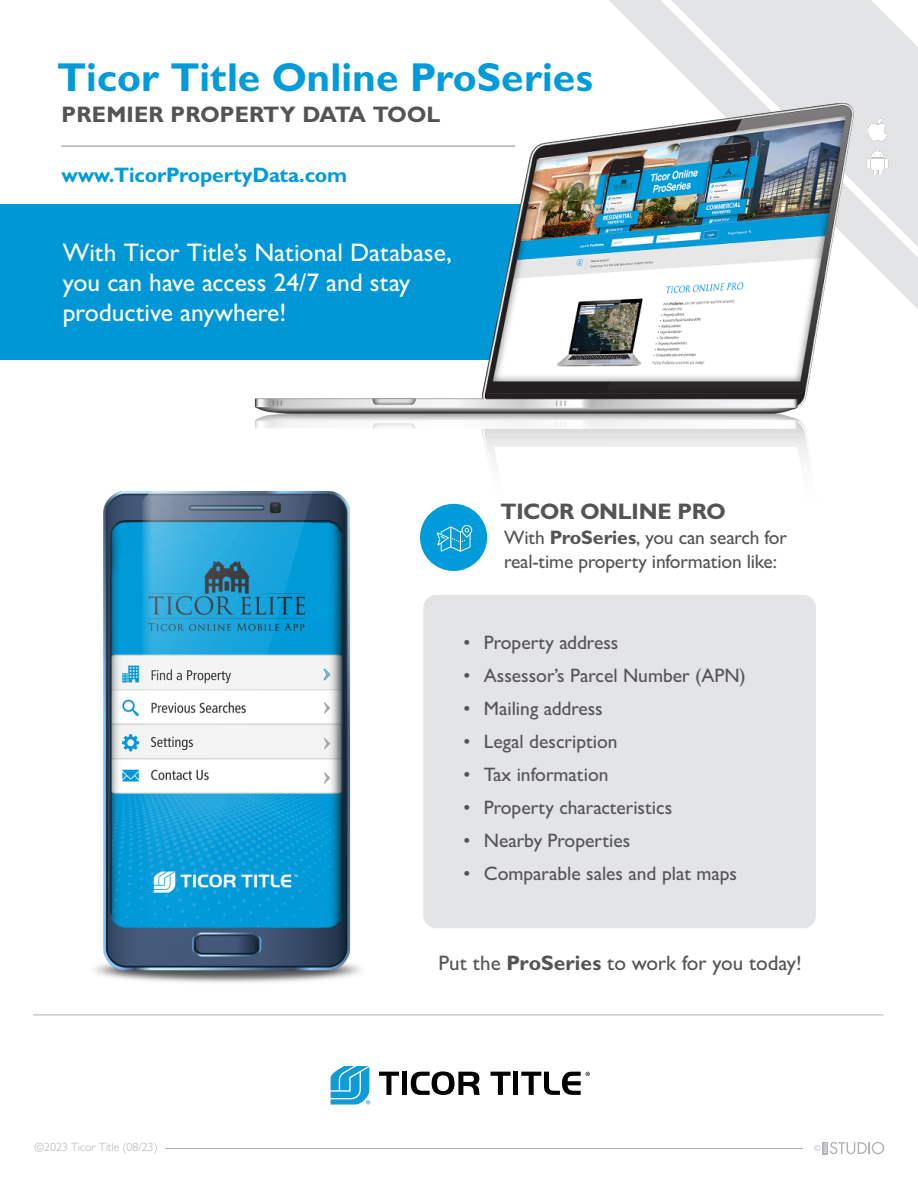
<style>
.page{position:relative;width:918px;height:1188px;background:#fff}
.page>*{position:absolute;margin:0;border:0;box-sizing:border-box;transform-origin:0 0}
.t1{font:700 40.5px "Gill Sans MT Pro";color:#009bda}
.t2{font:500 25.5px/30px "Gill Sans MT Pro";color:#fff}
.t3{font:700 22.5px "Gill Sans MT Pro";letter-spacing:.01em;color:#545456}
.t4{font:700 22.5px "Gill Sans MT Pro";letter-spacing:-.01em;color:#545456}
.t5{font:500 21px "Gill Sans MT Pro";color:#545456}
.t6{font:700 21px "Gill Sans MT Pro";letter-spacing:-.01em;color:#009bda}
.t7{font:500 19.5px/24px "Gill Sans MT Pro";color:#545456}
.t8{font:300 12px "Gill Sans MT Pro";color:#adafb2}
.s1{font-weight:700}
</style>
<div class="page">
<svg style="left:814px;top:1142px;width:70px;height:12px"></svg>
<hr style="left:165px;top:1148px;width:638px;height:1px;background:#adafb2">
<hr style="left:33px;top:1015px;width:851px;height:1px;background:#adafb2">
<svg style="left:379px;top:1072px;width:20px;height:23px"></svg>
<div style="left:402px;top:1072px;width:5px;height:23px;background:#000"></div>
<svg style="left:411px;top:1071px;width:69px;height:24px"></svg>
<svg style="left:491px;top:1072px;width:20px;height:23px"></svg>
<div style="left:513px;top:1072px;width:5px;height:23px;background:#000"></div>
<svg style="left:521px;top:1072px;width:69px;height:23px"></svg>
<svg style="left:331px;top:1066px;width:39px;height:39px;background:#43afde"></svg>
<svg style="left:609px;top:0;width:309px;height:50px;fill:#e3e4e5"></svg>
<div style="left:0;top:204px;width:643px;height:156px;background:#0097d6"></div>
<hr style="left:61px;top:146px;width:454px;height:1px;background:#8a8c8e">
<img style="left:230px;top:50px;width:688px;height:410px">
<img style="left:48px;top:491px;width:339px;height:525px">
<svg style="left:416px;top:500px;width:75px;height:75px;background:#24a9df"></svg>
<div style="left:412px;top:496px;width:83px;height:83px;border:8px solid #fff;border-radius:50%"></div>
<svg style="left:437px;top:525px;width:35px;height:27px"></svg>
<div style="left:423px;top:594px;width:393px;height:335px;background:#e3e4e5;border-radius:14px"></div>
<div style="left:422px;top:594px;width:395px;height:335px;border:1px solid #fff;border-radius:14px"></div>
<h1 class="t1" style="left:57px;top:52px;width:538px">Ticor Title Online ProSeries</h1>
<p class="t3" style="left:62px;top:101px;width:380px">PREMIER PROPERTY DATA TOOL</p>
<p class="t6" style="left:62px;top:162px;width:287px">www.TicorPropertyData.com</p>
<h2 class="t2" style="left:63px;top:238px;width:391px">With Ticor Title’s National Database, you can have access 24/7 and stay productive anywhere!</h2>
<p class="t4" style="left:500px;top:498px;width:227px">TICOR ONLINE PRO</p>
<p class="t7" style="left:504px;top:526px;width:284px">With <span class="s1">ProSeries</span>, you can search for real-time property information like:</p>
<p class="t7" style="left:464px;top:630px;width:156px">• Property address</p>
<p class="t7" style="left:464px;top:663px;width:284px">• Assessor’s Parcel Number (APN)</p>
<p class="t7" style="left:464px;top:696px;width:141px">• Mailing address</p>
<p class="t7" style="left:464px;top:729px;width:156px">• Legal description</p>
<p class="t7" style="left:464px;top:762px;width:146px">• Tax information</p>
<p class="t7" style="left:464px;top:795px;width:210px">• Property characteristics</p>
<p class="t7" style="left:464px;top:828px;width:168px">• Nearby Properties</p>
<p class="t7" style="left:464px;top:861px;width:275px">• Comparable sales and plat maps</p>
<p class="t8" style="left:34px;top:1139px;width:125px">©2023 Ticor Title (08/23)</p>
<p class="t5" style="left:439px;top:950px;width:365px">Put the <span class="s1">ProSeries</span> to work for you today!</p>
</div>
